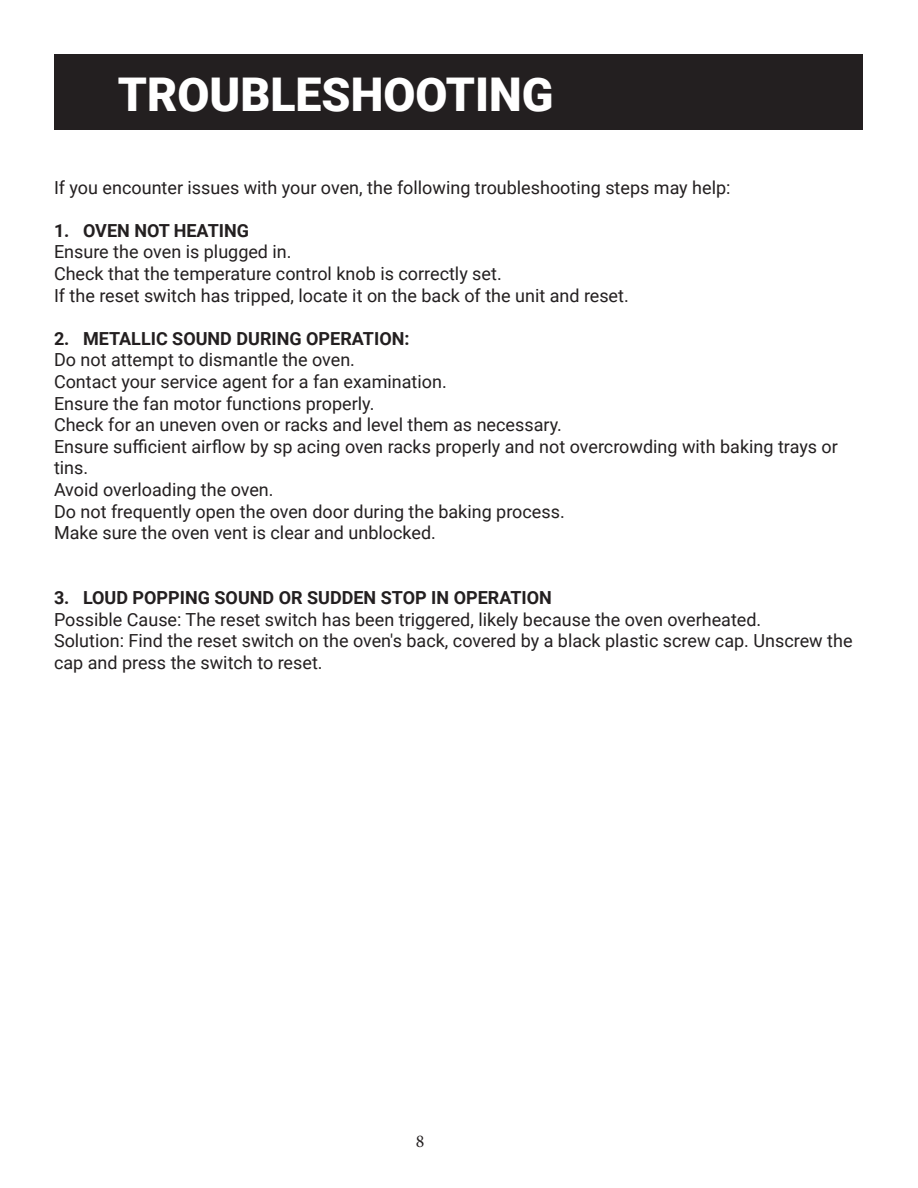
<style>
.page{position:relative;width:918px;height:1188px;background:#fff}
.page>*{position:absolute;margin:0;border:0;box-sizing:border-box;transform-origin:0 0}
.t1{font:900 46.5px "Roboto";color:#fff}
.t2{font:18px/21.6px "Roboto";color:#231f20}
.t3{font:700 18px "Roboto";color:#231f20}
.t4{font:18px "Minion Pro";color:#231f20}
</style>
<div class="page">
<div style="left:54px;top:54px;width:808px;height:76px;background:#231f20"></div>
<p class="t1" style="left:118px;top:62px;width:437px">TROUBLESHOOTING</p>
<p class="t2" style="left:54px;top:176px;width:678px">If you encounter issues with your oven, the following troubleshooting steps may help:</p>
<p class="t3" style="left:54px;top:218px;width:197px">1. OVEN NOT HEATING</p>
<p class="t2" style="left:54px;top:240px;width:239px">Ensure the oven is plugged in.</p>
<p class="t2" style="left:54px;top:262px;width:449px">Check that the temperature control knob is correctly set.</p>
<p class="t2" style="left:54px;top:284px;width:576px">If the reset switch has tripped, locate it on the back of the unit and reset.</p>
<p class="t3" style="left:54px;top:326px;width:357px">2. METALLIC SOUND DURING OPERATION:</p>
<p class="t2" style="left:54px;top:348px;width:303px">Do not attempt to dismantle the oven.</p>
<p class="t2" style="left:54px;top:370px;width:394px">Contact your service agent for a fan examination.</p>
<p class="t2" style="left:54px;top:392px;width:322px">Ensure the fan motor functions properly.</p>
<p class="t2" style="left:54px;top:413px;width:510px">Check for an uneven oven or racks and level them as necessary.</p>
<p class="t2" style="left:54px;top:435px;width:785px">Ensure sufficient airflow by sp acing oven racks properly and not overcrowding with baking trays or tins.</p>
<p class="t2" style="left:54px;top:478px;width:221px">Avoid overloading the oven.</p>
<p class="t2" style="left:54px;top:500px;width:512px">Do not frequently open the oven door during the baking process.</p>
<p class="t2" style="left:54px;top:521px;width:383px">Make sure the oven vent is clear and unblocked.</p>
<p class="t3" style="left:54px;top:585px;width:500px">3. LOUD POPPING SOUND OR SUDDEN STOP IN OPERATION</p>
<p class="t2" style="left:54px;top:608px;width:709px">Possible Cause: The reset switch has been triggered, likely because the oven overheated.</p>
<p class="t2" style="left:54px;top:629px;width:800px">Solution: Find the reset switch on the oven's back, covered by a black plastic screw cap. Unscrew the cap and press the switch to reset.</p>
<p class="t4" style="left:416px;top:1129px;width:10px">8</p>
</div>
